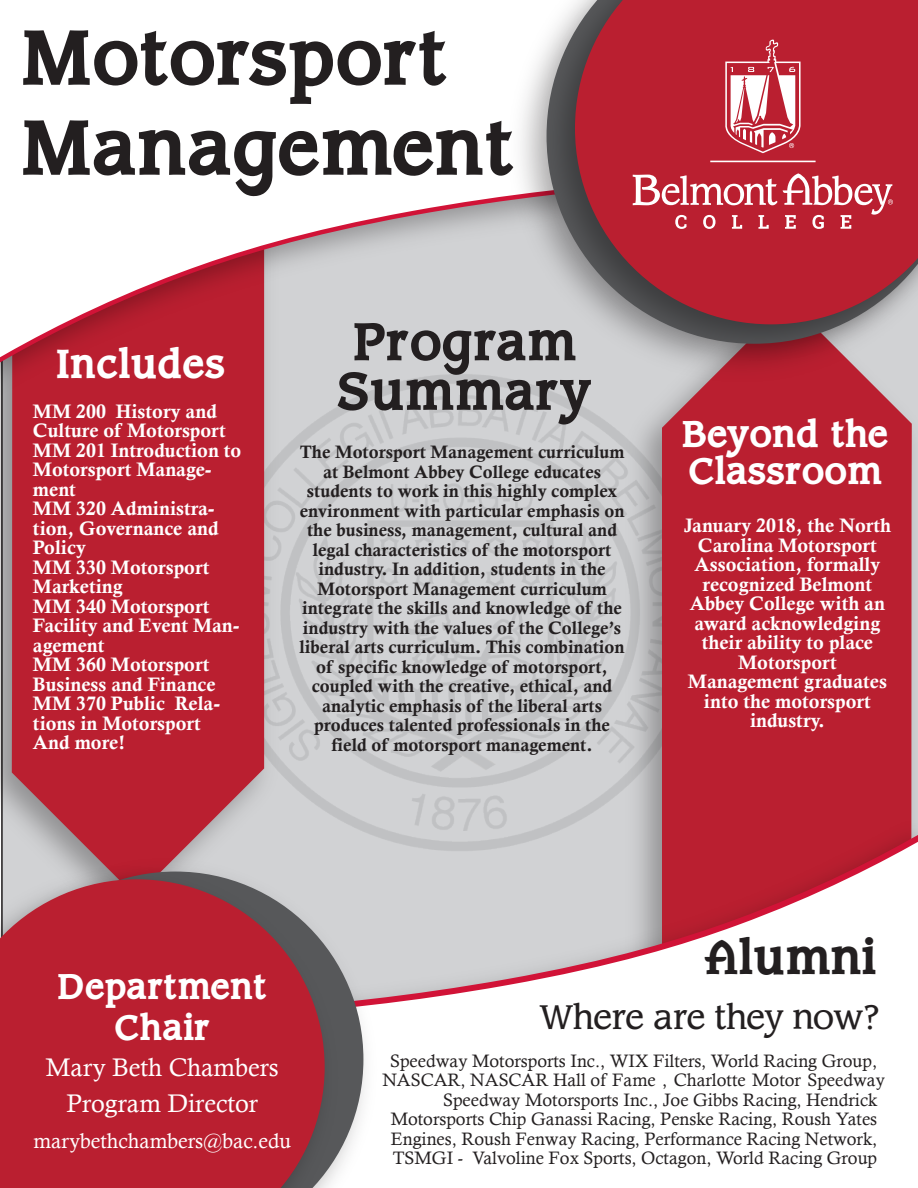
<style>
.page{position:relative;width:918px;height:1188px;background:#fff}
.page>*{position:absolute;margin:0;border:0;box-sizing:border-box;transform-origin:0 0}
.t1{font:700 75px/90px "Belmont Abbey";color:#231f20}
.t2{font:700 51px/49.5px "Belmont Abbey";color:#231f20;text-align:center}
.t3{font:700 46.5px "Belmont Abbey";color:#231f20}
.t4{font:700 39px "Belmont Abbey";color:#fff}
.t5{font:700 36px/37.5px "Belmont Abbey";color:#fff}
.t6{font:700 34.5px/41.4px "Belmont Abbey";color:#fff;text-align:center}
.t7{font:33px "Belmont Abbey";color:#231f20}
.t8{font:25.5px/36px "Calisto";color:#fff;text-align:center}
.t9{font:21px "Calisto";color:#fff}
.t10{font:19.5px/19.5px "Calis MT Bol";color:#fff}
.t11{font:18px/19.5px "Calis MT Bol";color:#231f20;text-align:center}
.t12{font:18px "Calisto";color:#231f20}
</style>
<div class="page">
<img style="left:287px;top:415px;width:330px;height:390px">
<img style="left:617px;top:415px;width:301px;height:390px">
<div style="left:662px;top:415px;width:252px;height:390px;background:#ba1f30"></div>
<img style="left:0;top:415px;width:287px;height:390px">
<div style="left:10px;top:415px;width:254px;height:390px;background:#ba1f30"></div>
<img style="left:0;top:375px;width:918px;height:40px">
<svg style="left:0;top:197px;width:498px;height:178px"></svg>
<img style="left:1px;top:805px;width:917px;height:17px">
<svg style="left:1px;top:822px;width:917px;height:182px"></svg>
<img style="left:498px;top:88px;width:420px;height:304px">
<img style="left:530px;top:4px;width:388px;height:366px">
<svg style="left:575px;top:0;width:343px;height:324px;background:#ab313f"></svg>
<img style="left:1px;top:850px;width:384px;height:247px">
<svg style="left:346px;top:872px;width:17px;height:283px;background:#a7a6a8"></svg>
<img style="left:1px;top:858px;width:345px;height:330px">
<svg style="left:0;top:879px;width:325px;height:309px;background:#b62a3a"></svg>
<svg style="left:633px;top:40px;width:259px;height:189px;background:#c23b4a"></svg>
<svg style="left:789px;top:143px;width:5px;height:5px"></svg>
<svg style="left:888px;top:199px;width:5px;height:5px"></svg>
<h1 class="t1" style="left:21px;top:14px;width:496px">Motorsport<br>Management</h1>
<h3 class="t4" style="left:56px;top:341px;width:170px">Includes</h3>
<p class="t10" style="left:33px;top:402px;width:210px">MM 200 History and<br>Culture of Motorsport<br>MM 201 Introduction to<br>Motorsport Manage&shy;ment<br>MM 320 Administra&shy;tion, Governance and<br>Policy<br>MM 330 Motorsport<br>Marketing<br>MM 340 Motorsport<br>Facility and Event Man&shy;agement<br>MM 360 Motorsport<br>Business and Finance<br>MM 370 Public Rela&shy;tions in Motorsport<br>And more!</p>
<h2 class="t2" style="left:337px;top:318px;width:258px">Program<br>Summary</h2>
<p class="t11" style="left:300px;top:442px;width:327px">The Motorsport Management curriculum at Belmont Abbey College educates students to work in this highly complex environment with particular emphasis on the business, management, cultural and legal characteristics of the motorsport industry. In addition, students in the Motorsport Management curriculum integrate the skills and knowledge of the industry with the values of the College’s liberal arts curriculum. This combination of specific knowledge of motorsport, coupled with the creative, ethical, and analytic emphasis of the liberal arts produces talented professionals in the field of motorsport management.</p>
<h3 class="t5" style="left:682px;top:416px;width:208px">Beyond the<br>Classroom</h3>
<p class="t10" style="left:684px;top:516px;width:209px;text-align:center">January 2018, the North<br>Carolina Motorsport<br>Association, formally recognized Belmont<br>Abbey College with an award acknowledging their ability to place<br>Motorsport<br>Management graduates into the motorsport industry.</p>
<h3 class="t6" style="left:57px;top:966px;width:212px">Department<br>Chair</h3>
<h3 class="t8" style="left:46px;top:1049px;width:234px">Mary Beth Chambers<br>Program Director</h3>
<p class="t9" style="left:33px;top:1129px;width:259px">marybethchambers@bac.edu</p>
<h3 class="t3" style="left:704px;top:930px;width:174px">Alumni</h3>
<h3 class="t7" style="left:540px;top:998px;width:342px">Where are they now?</h3>
<p class="t12" style="left:390px;top:1050px;width:489px">Speedway Motorsports Inc., WIX Filters, World Racing Group,</p>
<p class="t12" style="left:382px;top:1070px;width:504px">NASCAR, NASCAR Hall of Fame , Charlotte Motor Speedway</p>
<p class="t12" style="left:443px;top:1089px;width:436px">Speedway Motorsports Inc., Joe Gibbs Racing, Hendrick</p>
<p class="t12" style="left:391px;top:1109px;width:488px">Motorsports Chip Ganassi Racing, Penske Racing, Roush Yates</p>
<p class="t12" style="left:391px;top:1128px;width:488px">Engines, Roush Fenway Racing, Performance Racing Network,</p>
<p class="t12" style="left:393px;top:1148px;width:486px">TSMGI - Valvoline Fox Sports, Octagon, World Racing Group</p>
</div>
